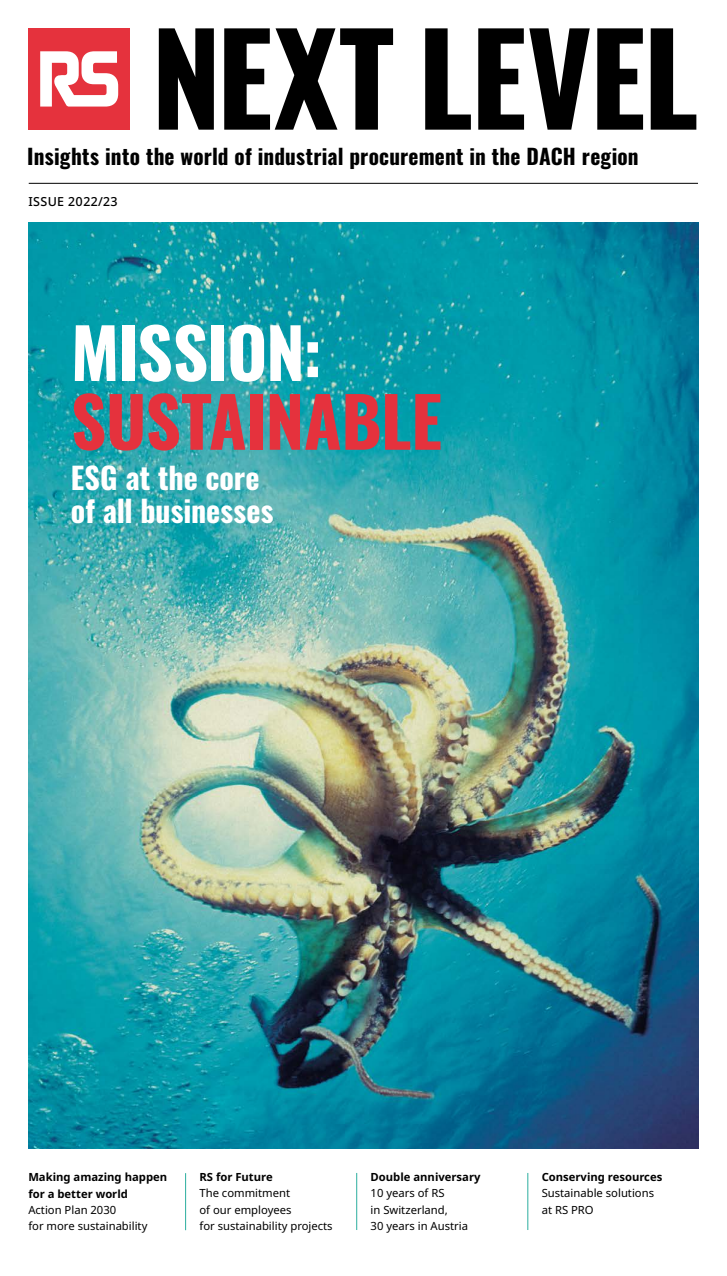
<style>
.page{position:relative;width:727px;height:1276px;background:#fff}
.page>*{position:absolute;margin:0;border:0;box-sizing:border-box;transform-origin:0 0}
.t1{font:700 125px "Oswald";letter-spacing:-.02em;color:#000}
.t2{font:700 68.75px "Oswald";letter-spacing:-.005em;color:#e5323d}
.t3{font:700 68.75px "Oswald";letter-spacing:-.015em;color:#fff}
.t4{font:700 30px/32.5px "Oswald";color:#fff}
.t5{font:700 21.25px "Oswald";letter-spacing:.005em;color:#000}
.t6{font:500 12.5px "Noto Sans";letter-spacing:.03em;color:#000}
.t7{font:11.25px/16.2px "Noto Sans";color:#000}
.t8{font:700 11.25px/16.2px "Noto Sans";color:#000}
</style>
<div class="page">
<img style="left:28px;top:222px;width:670px;height:926px">
<hr style="left:29px;top:183px;width:668px;height:1px;background:#000">
<hr style="left:185px;top:1173px;width:1px;height:57px;background:#2cae9f">
<div style="left:28px;top:28px;width:102px;height:102px;background:#e5323d"></div>
<svg style="left:40px;top:51px;width:78px;height:56px"></svg>
<hr style="left:356px;top:1173px;width:1px;height:57px;background:#2cae9f">
<hr style="left:527px;top:1173px;width:1px;height:57px;background:#2cae9f">
<h1 class="t1" style="left:151px;top:-33px;width:548px">NEXT LEVEL</h1>
<h3 class="t5" style="left:27px;top:138px;width:612px">Insights into the world of industrial procurement in the DACH region</h3>
<p class="t6" style="left:28px;top:194px;width:91px">ISSUE 2022/23</p>
<h2 class="t3" style="left:71px;top:292px;width:252px">MISSION:</h2>
<h2 class="t2" style="left:71px;top:360px;width:372px">SUSTAINABLE</h2>
<h3 class="t4" style="left:71px;top:459px;width:204px">ESG at the core of all businesses</h3>
<p class="t8" style="left:28px;top:1169px;width:140px">Making amazing happen for a better world</p>
<p class="t7" style="left:28px;top:1201px;width:120px">Action Plan 2030<br>for more sustainability</p>
<p class="t8" style="left:199px;top:1169px;width:75px">RS for Future</p>
<p class="t7" style="left:199px;top:1185px;width:135px">The commitment<br>of our employees<br>for sustainability projects</p>
<p class="t8" style="left:370px;top:1169px;width:111px">Double anniversary</p>
<p class="t7" style="left:370px;top:1185px;width:99px">10 years of RS<br>in Switzerland,<br>30 years in Austria</p>
<p class="t8" style="left:541px;top:1169px;width:122px">Conserving resources</p>
<p class="t7" style="left:541px;top:1185px;width:114px">Sustainable solutions at RS PRO</p>
</div>
